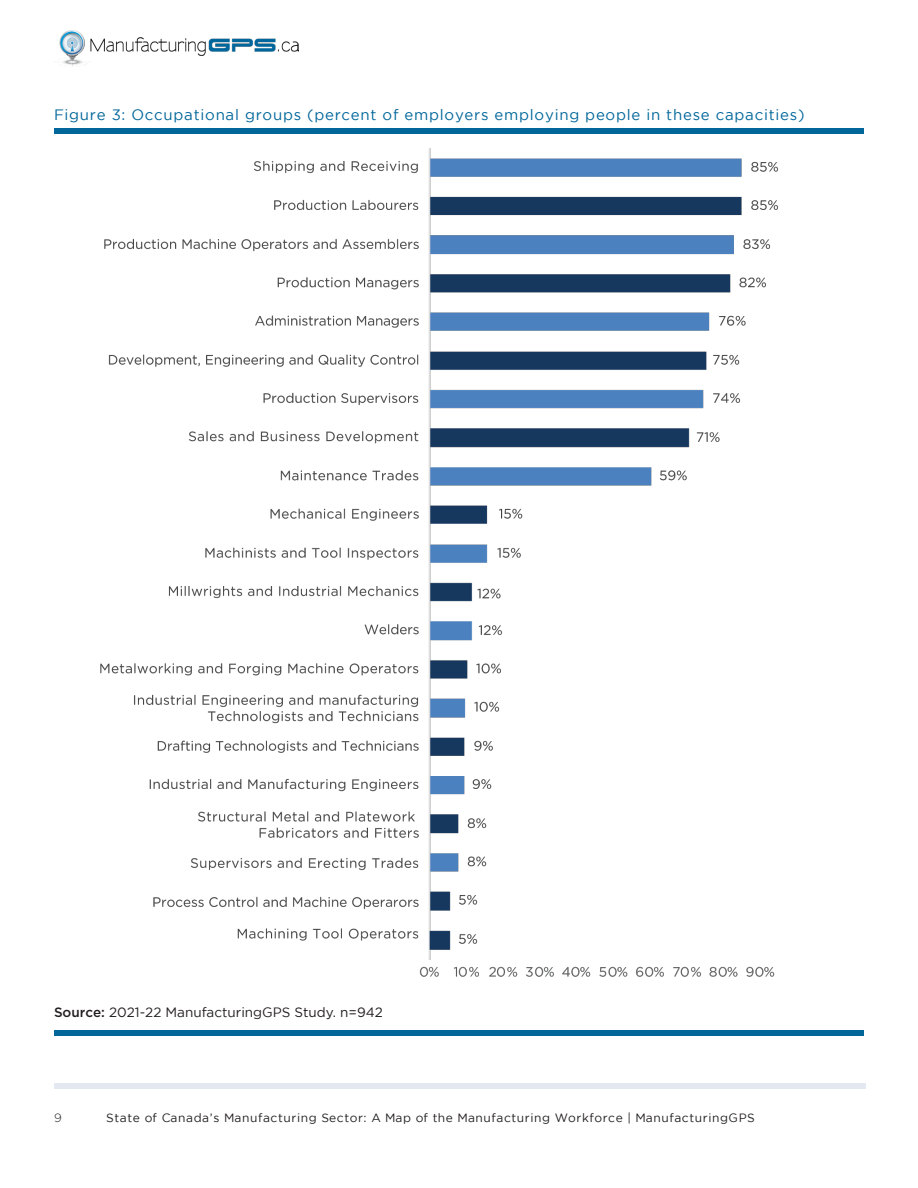
<style>
.page{position:relative;width:918px;height:1188px;background:#fff}
.page>*{position:absolute;margin:0;border:0;box-sizing:border-box;transform-origin:0 0}
.Gotham{font:15px "Gotham";letter-spacing:.05em;color:#01669a}
.Gotham-2{font:13.5px "Gotham";color:#231f20}
.t1{font:12px "Gotham";letter-spacing:.05em;color:#231f20}
.t2{font:300 12px "Gotham";color:#231f20}
.s1{font-weight:500}
</style>
<div class="page">
<div style="left:54px;top:1083px;width:812px;height:6px;background:#e3e8f1"></div>
<img style="left:59px;top:30px;width:239px;height:36px">
<div style="left:54px;top:128px;width:810px;height:6px;background:#01669a"></div>
<div style="left:54px;top:1031px;width:810px;height:5px;background:#01669a"></div>
<img style="left:100px;top:149px;width:678px;height:828px">
<p class="Gotham" style="left:54px;top:106px;width:752px">Figure 3: Occupational groups (percent of employers employing people in these capacities)</p>
<p class="Gotham-2" style="left:54px;top:1004px;width:330px"><span class="s1">Source:</span> 2021-22 ManufacturingGPS Study. n=942</p>
<p class="t2" style="left:54px;top:1112px;width:9px">9</p>
<p class="t1" style="left:106px;top:1112px;width:650px">State of Canada’s Manufacturing Sector: A Map of the Manufacturing Workforce | ManufacturingGPS</p>
</div>
